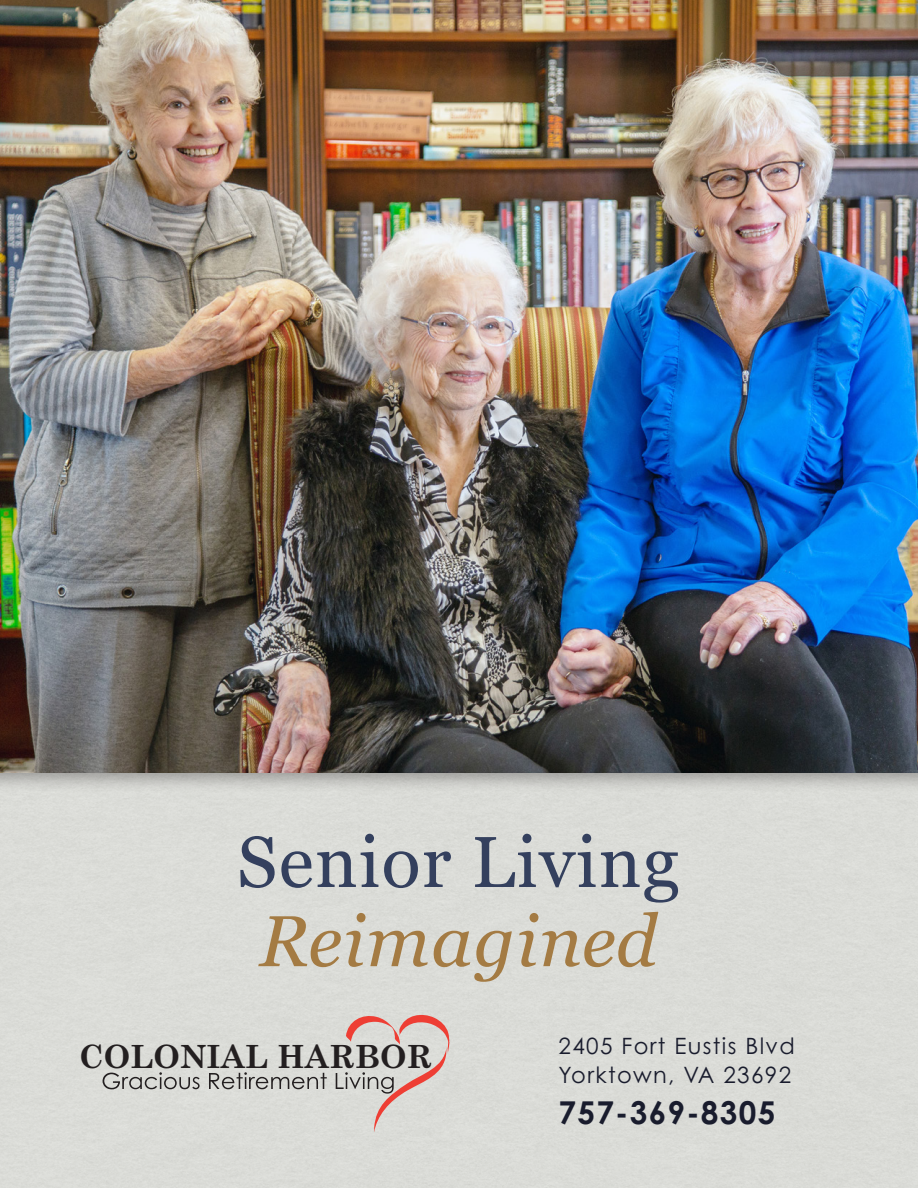
<style>
.page{position:relative;width:918px;height:1188px;background:#fff}
.page>*{position:absolute;margin:0;border:0;box-sizing:border-box;transform-origin:0 0}
.t1{font:72px/79.2px "Georgia";letter-spacing:.02em;color:#34405e;text-align:center}
.t2{font:700 31.95px "Century Schoolbook";color:#231f20}
.t3{font:700 31.5px "Century Gothic Pro";letter-spacing:.04em;color:#191c2d}
.t4{font:22.5px "Century Gothic Pro";letter-spacing:.06em;color:#191c2d}
.s1{font-style:italic;color:#a47b43}
</style>
<div class="page">
<svg style="left:103px;top:1072px;width:97px;height:17px;background:#b2b2af"></svg>
<svg style="left:209px;top:1072px;width:118px;height:17px;background:#aeadaa"></svg>
<svg style="left:336px;top:1015px;width:113px;height:117px;background:#d8c9c4"></svg>
<div style="left:0;top:0;width:918px;height:793px;background:#231f20;opacity:.35"></div>
<p class="t1" style="left:237px;top:822px;width:444px">Senior Living<br><span class="s1">Reimagined</span></p>
<p class="t2" style="left:79px;top:1037px;width:355px">COLONIAL HARBOR</p>
<p class="t4" style="left:559px;top:1032px;width:238px">2405 Fort Eustis Blvd</p>
<p class="t4" style="left:559px;top:1061px;width:234px">Yorktown, VA 23692</p>
<p class="t3" style="left:559px;top:1093px;width:218px">757-369-8305</p>
</div>
